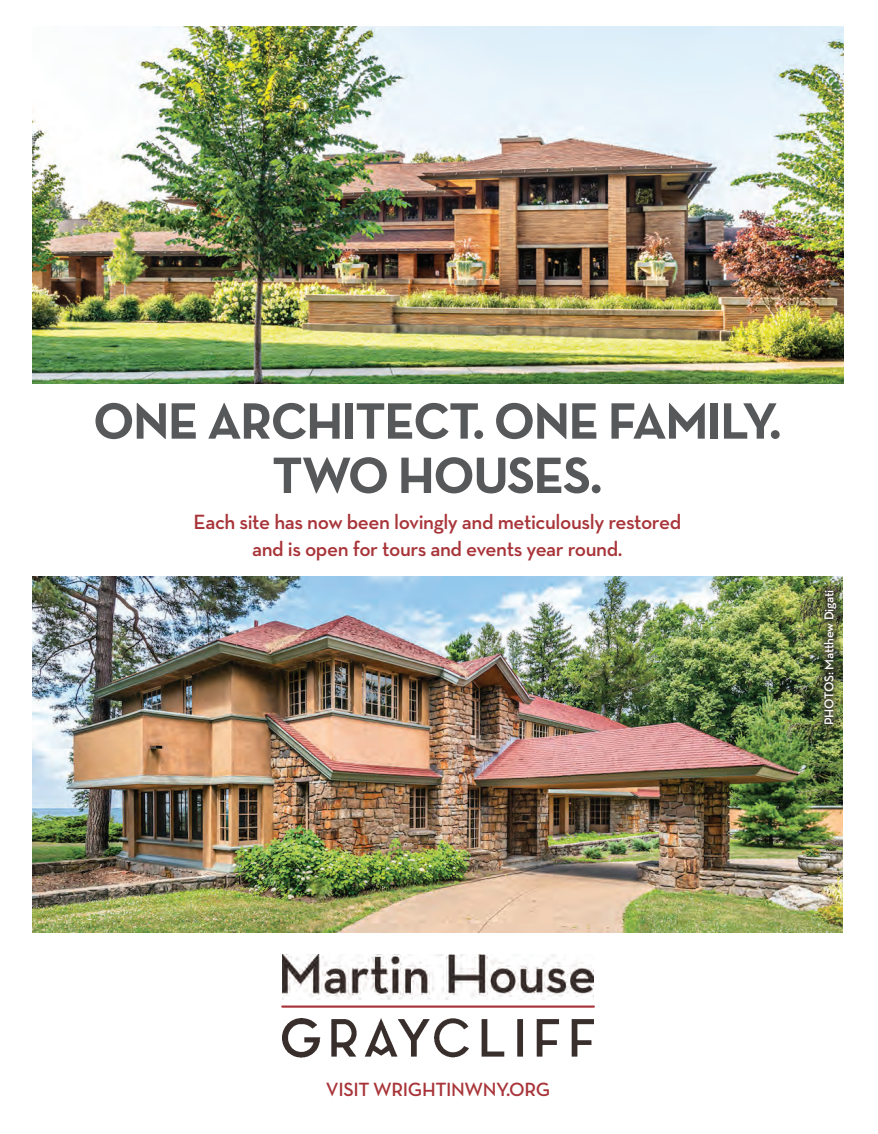
<style>
.page{position:relative;width:878px;height:1134px;background:#fff}
.page>*{position:absolute;margin:0;border:0;box-sizing:border-box;transform-origin:0 0}
.t1{font:700 52.05px/54.3px "Neutra Text";letter-spacing:-.03em;color:#57585a;text-align:center}
.t2{font:600 21px/26.2px "Neutra Text";letter-spacing:-.02em;color:#a83439;text-align:center}
.t3{font:600 19.5px "Neutra Text";letter-spacing:-.02em;color:#a83439}
.t4{font:600 13.05px "Neutra Text";letter-spacing:-.025em;color:#fff}
</style>
<div class="page">
<img style="left:33px;top:27px;width:810px;height:356px">
<img style="left:282px;top:1018px;width:312px;height:40px">
<hr style="left:282px;top:1006px;width:312px;height:2px;background:#a83439">
<img style="left:282px;top:955px;width:312px;height:44px">
<img style="left:32px;top:577px;width:810px;height:356px">
<img style="left:815px;top:581px;width:28px;height:152px">
<p class="t1" style="left:93px;top:393px;width:690px">ONE ARCHITECT. ONE FAMILY.<br>TWO HOUSES.</p>
<p class="t2" style="left:193px;top:509px;width:489px">Each site has now been lovingly and meticulously restored and is open for tours and events year round.</p>
<p class="t4" style="left:820px;top:725px;width:137px;rotate:-90deg">PHOTOS: Matthew Digati</p>
<p class="t3" style="left:326px;top:1077px;width:226px">VISIT WRIGHTINWNY.ORG</p>
</div>
